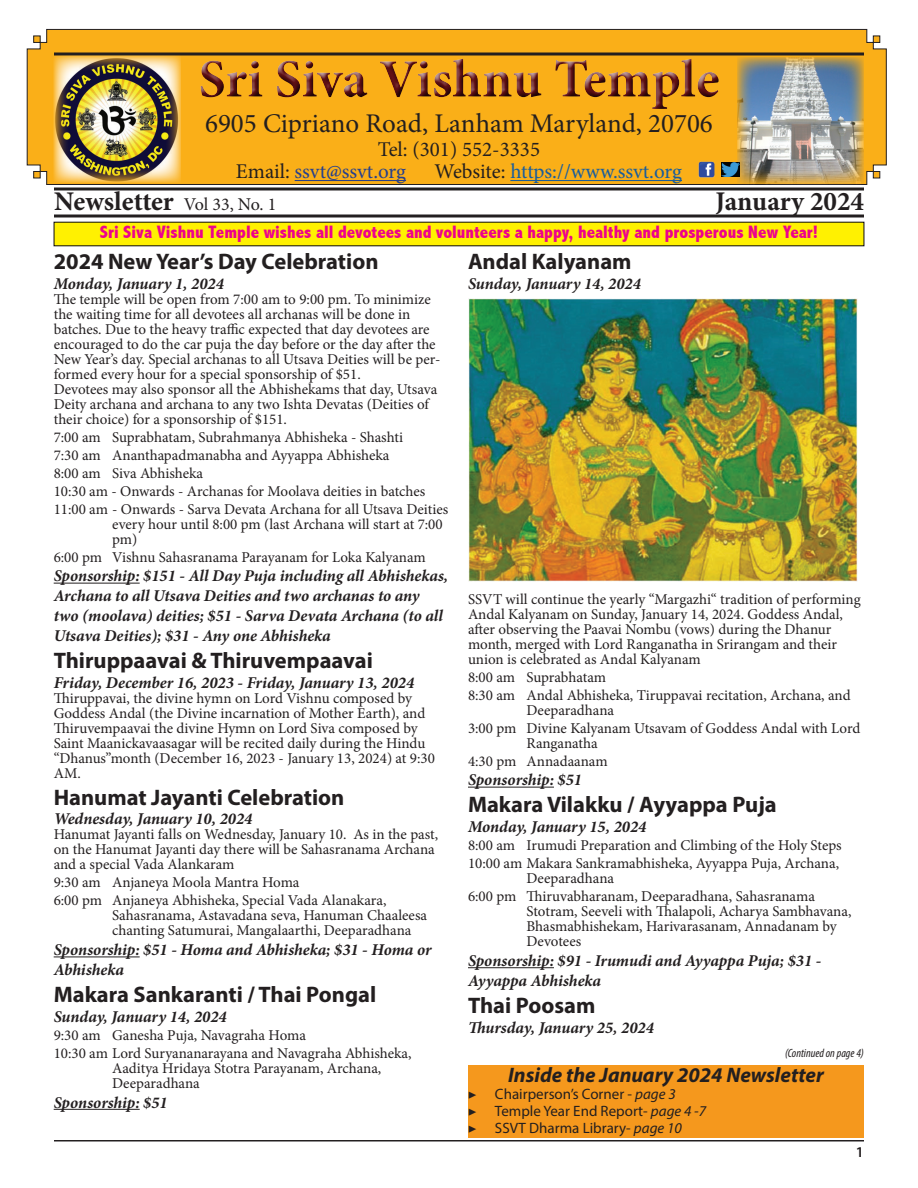
<style>
.page{position:relative;width:918px;height:1188px;background:#fff}
.page>*{position:absolute;margin:0;border:0;box-sizing:border-box;transform-origin:0 0}
.t1{font:700 54px "Minion Pro";letter-spacing:-.005em;color:#601015}
.t2{font:27px "Minion Pro";color:#231f20}
.t3{font:700 27px "Minion Pro";letter-spacing:-.005em;color:#231f20}
.t4{font:700 22.5px "Myriad Pro";color:#231f20}
.t5{font:21px/22.5px "Minion Pro";color:#231f20}
.t6{font:italic 700 21px "Myriad Pro";color:#231f20}
.t7{font:21px "Minion Pro";letter-spacing:-.005em;color:#175d9e}
.t8{font:800 condensed 18px "Abadi";color:#ed028c}
.t9{font:italic 700 16.5px/19.8px "Minion Pro";letter-spacing:-.005em;color:#231f20}
.t10{font:15px/15px "Minion Pro";letter-spacing:-.005em;color:#231f20}
.t11{font:15px/17.2px "Myriad Pro";color:#231f20}
.t12{font:600 15px "Myriad Pro";color:#231f20}
.t13{font:italic condensed 12px "Myriad Pro";color:#231f20}
.s1{color:#253f8e}
.s2{color:#231f20}
.s3{font-weight:400;font-size:18px}
.s4{font-family:"Minion Pro"}
.s5{font-style:italic}
</style>
<div class="page">
<hr style="left:54px;top:1140px;width:810px;height:2px;background:#231f20">
<div style="left:27px;top:29px;width:860px;height:156px;background:#faaf18"></div>
<svg style="left:54px;top:52px;width:810px;height:4px"></svg>
<hr style="left:54px;top:188px;width:810px;height:2px;background:#231f20">
<svg style="left:54px;top:214px;width:810px;height:4px;background:#595657"></svg>
<img style="left:737px;top:57px;width:127px;height:128px">
<img style="left:54px;top:56px;width:127px;height:127px">
<hr style="left:295px;top:180px;width:111px;height:1px;background:#253f8e">
<hr style="left:510px;top:180px;width:172px;height:1px;background:#175d9e">
<div style="left:194px;top:51px;width:529px;height:63px;background:#fff;opacity:.75"></div>
<div style="left:196px;top:54px;width:530px;height:63px;background:#231f20;opacity:.75"></div>
<img style="left:698px;top:161px;width:17px;height:17px">
<img style="left:722px;top:162px;width:18px;height:15px">
<hr style="left:54px;top:583px;width:86px;height:1px;background:#231f20">
<hr style="left:54px;top:957px;width:86px;height:1px;background:#231f20">
<hr style="left:54px;top:1109px;width:86px;height:1px;background:#231f20">
<hr style="left:468px;top:787px;width:86px;height:1px;background:#231f20">
<hr style="left:468px;top:967px;width:86px;height:1px;background:#231f20">
<div style="left:468px;top:1066px;width:396px;height:72px;background:#f5981d"></div>
<div style="left:54px;top:222px;width:810px;height:24px;background:#fff101"></div>
<img style="left:468px;top:299px;width:390px;height:282px">
<h1 class="t1" style="left:198px;top:41px;width:523px">Sri Siva Vishnu Temple</h1>
<h2 class="t2" style="left:205px;top:105px;width:509px">6905 Cipriano Road, Lanham Maryland, 20706</h2>
<h3 class="t5" style="left:236px;top:138px;width:306px;text-indent:142px">Tel: (301) 552-3335<br>Email: <span class="s1">ssvt@ssvt.org</span></h3>
<h3 class="t7" style="left:435px;top:158px;width:249px"><span class="s2">Website:</span> https://www.ssvt.org</h3>
<h2 class="t3" style="left:54px;top:182px;width:224px">Newsletter <span class="s3">Vol 33, No. 1</span></h2>
<h2 class="t3" style="left:716px;top:182px;width:150px">January 2024</h2>
<p class="t8" style="left:100px;top:221px;width:720px">Sri Siva Vishnu Temple wishes all devotees and volunteers a happy, healthy and prosperous New Year!</p>
<h3 class="t4" style="left:54px;top:247px;width:326px">2024 New Year’s Day Celebration</h3>
<p class="t9" style="left:54px;top:273px;width:172px">Monday, January 1, 2024</p>
<p class="t10" style="left:54px;top:291px;width:388px">The temple will be open from 7:00 am to 9:00 pm. To minimize the waiting time for all devotees all archanas will be done in batches. Due to the heavy traffic expected that day devotees are encouraged to do the car puja the day before or the day after the New Year’s day. Special archanas to all Utsava Deities will be per&shy;formed every hour for a special sponsorship of $51.<br>Devotees may also sponsor all the Abhishekams that day, Utsava Deity archana and archana to any two Ishta Devatas (Deities of their choice) for a sponsorship of $151.</p>
<p class="t10" style="left:54px;top:428px;width:396px;line-height:18px">7:00 am Suprabhatam, Subrahmanya Abhisheka - Shashti<br>7:30 am Ananthapadmanabha and Ayyappa Abhisheka<br>8:00 am Siva Abhisheka<br>10:30 am - Onwards - Archanas for Moolava deities in batches 11:00 am - Onwards - Sarva Devata Archana for all Utsava Deities</p>
<p class="t10" style="left:112px;top:516px;width:332px">every hour until 8:00 pm (last Archana will start at 7:00 pm)</p>
<p class="t10" style="left:54px;top:549px;width:374px">6:00 pm Vishnu Sahasranama Parayanam for Loka Kalyanam</p>
<p class="t9" style="left:54px;top:566px;width:396px">Sponsorship: $151 - All Day Puja including all Abhishekas, Archana to all Utsava Deities and two archanas to any two (moolava) deities; $51 - Sarva Devata Archana (to all Utsava Deities); $31 - Any one Abhisheka</p>
<h3 class="t4" style="left:54px;top:646px;width:321px">Thiruppaavai &amp; Thiruvempaavai</h3>
<p class="t9" style="left:54px;top:672px;width:362px">Friday, December 16, 2023 - Friday, January 13, 2024</p>
<p class="t10" style="left:54px;top:690px;width:383px">Thiruppavai, the divine hymn on Lord Vishnu composed by Goddess Andal (the Divine incarnation of Mother Earth), and Thiruvempaavai the divine Hymn on Lord Siva composed by Saint Maanickavaasagar will be recited daily during the Hindu “Dhanus”month (December 16, 2023 - January 13, 2024) at 9:30<br>AM.</p>
<h3 class="t4" style="left:54px;top:782px;width:292px">Hanumat Jayanti Celebration</h3>
<p class="t9" style="left:54px;top:809px;width:200px">Wednesday, January 10, 2024</p>
<p class="t10" style="left:54px;top:827px;width:386px">Hanumat Jayanti falls on Wednesday, January 10. As in the past, on the Hanumat Jayanti day there will be Sahasranama Archana and a special Vada Alankaram</p>
<p class="t10" style="left:54px;top:874px;width:334px;line-height:18px">9:30 am Anjaneya Moola Mantra Homa<br>6:00 pm Anjaneya Abhisheka, Special Vada Alanakara,</p>
<p class="t10" style="left:112px;top:908px;width:316px">Sahasranama, Astavadana seva, Hanuman Chaaleesa chanting Satumurai, Mangalaarthi, Deeparadhana</p>
<p class="t9" style="left:54px;top:940px;width:379px">Sponsorship: $51 - Homa and Abhisheka; $31 - Homa or<br>Abhisheka</p>
<h3 class="t4" style="left:54px;top:980px;width:324px">Makara Sankaranti / Thai Pongal</h3>
<p class="t9" style="left:54px;top:1006px;width:174px">Sunday, January 14, 2024</p>
<p class="t10" style="left:54px;top:1026px;width:359px;line-height:18px">9:30 am Ganesha Puja, Navagraha Homa<br>10:30 am Lord Suryananarayana and Navagraha Abhisheka,</p>
<p class="t10" style="left:112px;top:1061px;width:271px">Aaditya Hridaya Stotra Parayanam, Archana,<br>Deeparadhana</p>
<p class="t9" style="left:54px;top:1092px;width:116px">Sponsorship: $51</p>
<h3 class="t4" style="left:468px;top:247px;width:165px">Andal Kalyanam</h3>
<p class="t9" style="left:468px;top:273px;width:174px">Sunday, January 14, 2024</p>
<p class="t10" style="left:468px;top:591px;width:394px">SSVT will continue the yearly “Margazhi“ tradition of performing Andal Kalyanam on Sunday, January 14, 2024. Goddess Andal, after observing the Paavai Nombu (vows) during the Dhanur month, merged with Lord Ranganatha in Srirangam and their union is celebrated as Andal Kalyanam</p>
<p class="t10" style="left:468px;top:668px;width:384px;line-height:18px">8:00 am Suprabhatam<br>8:30 am Andal Abhisheka, Tiruppavai recitation, Archana, and</p>
<p class="t10" style="left:468px;top:701px;width:394px;line-height:18px;text-indent:58px">Deeparadhana<br>3:00 pm Divine Kalyanam Utsavam of Goddess Andal with Lord</p>
<p class="t10" style="left:468px;top:734px;width:141px;line-height:18px;text-indent:58px">Ranganatha<br>4:30 pm Annadaanam</p>
<p class="t9" style="left:468px;top:770px;width:116px">Sponsorship: $51</p>
<h3 class="t4" style="left:468px;top:790px;width:310px">Makara Vilakku / Ayyappa Puja</h3>
<p class="t9" style="left:468px;top:817px;width:180px">Monday, January 15, 2024</p>
<p class="t10" style="left:468px;top:837px;width:375px;line-height:18px">8:00 am Irumudi Preparation and Climbing of the Holy Steps<br>10:00 am Makara Sankramabhisheka, Ayyappa Puja, Archana,</p>
<p class="t10" style="left:468px;top:870px;width:348px;line-height:18px;text-indent:58px">Deeparadhana<br>6:00 pm Thiruvabharanam, Deeparadhana, Sahasranama</p>
<p class="t10" style="left:526px;top:904px;width:326px">Stotram, Seeveli with Thalapoli, Acharya Sambhavana,<br>Bhasmabhishekam, Harivarasanam, Annadanam by<br>Devotees</p>
<p class="t9" style="left:468px;top:951px;width:355px">Sponsorship: $91 - Irumudi and Ayyappa Puja; $31 -<br>Ayyappa Abhisheka</p>
<h3 class="t4" style="left:468px;top:991px;width:129px">Thai Poosam</h3>
<p class="t9" style="left:468px;top:1017px;width:187px">Thursday, January 25, 2024</p>
<h3 class="t6" style="left:508px;top:1061px;width:317px">Inside the January 2024 Newsletter</h3>
<p class="t11" style="left:468px;top:1085px;width:240px"><span class="s4">▶</span> Chairperson’s Corner - <span class="s5">page 3<br></span><span class="s4">▶</span> Temple Year End Report- <span class="s5">page 4 -7 </span><span class="s4">▶</span> SSVT Dharma Library- <span class="s5">page 10</span></p>
<p class="t13" style="left:785px;top:1045px;width:80px">(Continued on page 4)</p>
<p class="t12" style="left:856px;top:1142px;width:10px">1</p>
</div>
